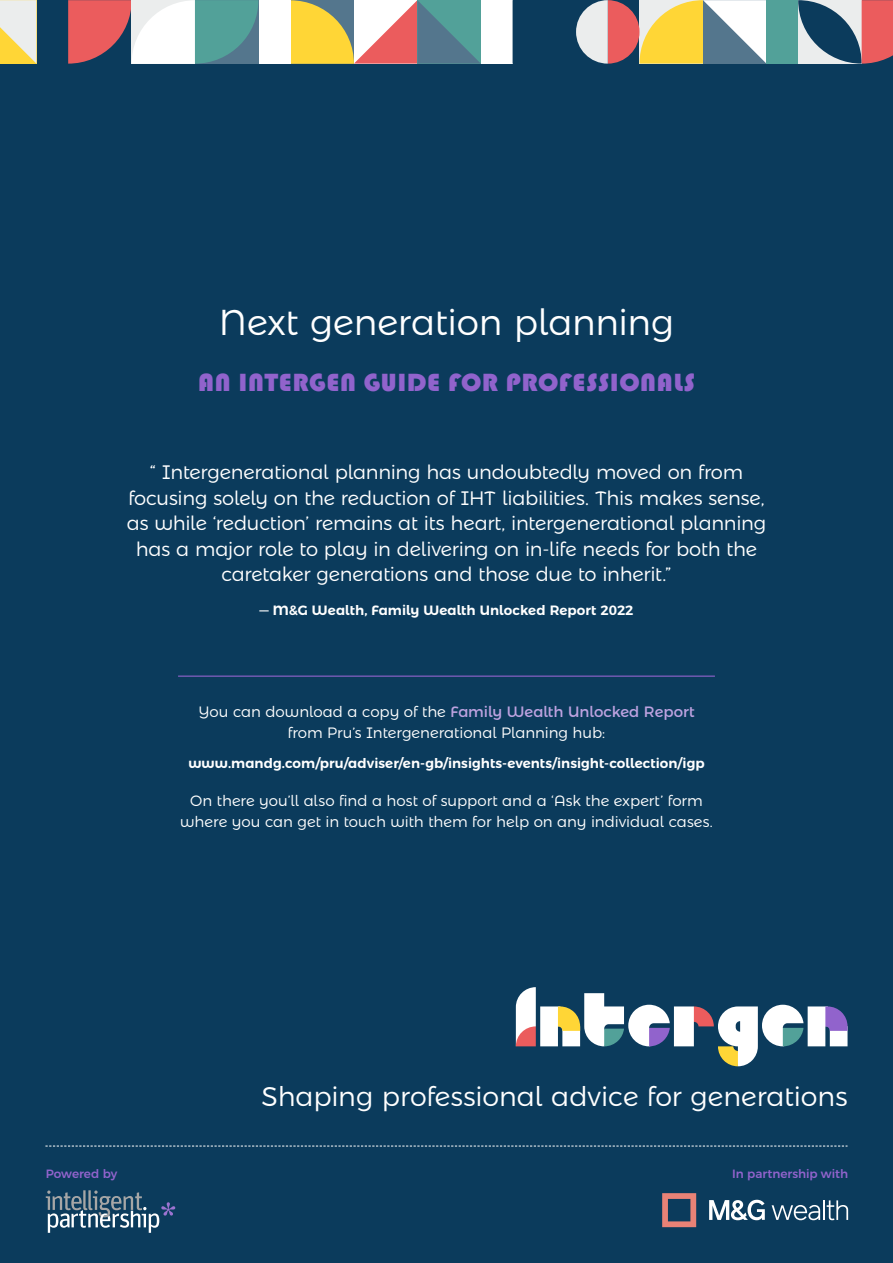
<style>
.page{position:relative;width:893px;height:1263px;background:#0b3b5c}
.page>*{position:absolute;margin:0;border:0;box-sizing:border-box;transform-origin:0 0}
.t1{font:300 36px "Montserrat Alternates";letter-spacing:-.005em;color:#fff}
.t2{font:300 27px "Montserrat Alternates";letter-spacing:-.005em;color:#fff}
.t3{font:25.65px "Bauhaus 93";letter-spacing:.02em;color:#9163cc;scale:1.05 1}
.t4{font:300 19.5px/25.5px "Montserrat Alternates";letter-spacing:-.01em;color:#fff;text-align:center}
.t5{font:300 15px/21px "Montserrat Alternates";letter-spacing:-.005em;color:#fff;text-align:center}
.t6{font:600 13.5px "Montserrat Alternates";letter-spacing:.005em;color:#fff}
.t7{font:500 12px "Montserrat";letter-spacing:-.005em;color:#9163cc}
.s1{font-weight:400}
.s2{font-weight:400;color:#bda2e0}
</style>
<div class="page">
<svg style="left:516px;top:987px;width:331px;height:79px"></svg>
<svg style="left:46px;top:1190px;width:129px;height:43px"></svg>
<svg style="left:45px;top:1146px;width:802px;height:1px"></svg>
<div style="left:481px;top:0;width:32px;height:64px;background:#fff"></div>
<div style="left:259px;top:0;width:31px;height:64px;background:#fff"></div>
<svg style="left:68px;top:0;width:190px;height:64px;background:#ada2a5"></svg>
<svg style="left:290px;top:0;width:191px;height:64px;background:#b5a984"></svg>
<svg style="left:576px;top:0;width:190px;height:64px;background:#c9b692"></svg>
<div style="left:766px;top:0;width:32px;height:64px;background:#52a199"></div>
<svg style="left:798px;top:0;width:95px;height:64px"></svg>
<svg style="left:0;top:0;width:36px;height:64px;background:#f0e6b6"></svg>
<hr style="left:178px;top:676px;width:537px;height:1px;background:#9163cc">
<svg style="left:772px;top:1205px;width:48px;height:15px"></svg>
<hr style="left:823px;top:1200px;width:2px;height:20px;background:#fff">
<svg style="left:827px;top:1200px;width:21px;height:20px"></svg>
<svg style="left:709px;top:1200px;width:56px;height:20px"></svg>
<svg style="left:662px;top:1193px;width:34px;height:34px"></svg>
<h1 class="t1" style="left:219px;top:294px;width:457px">Next generation planning</h1>
<h3 class="t3" style="left:198px;top:368px;width:475px">AN INTERGEN GUIDE FOR PROFESSIONALS</h3>
<p class="t4" style="left:127px;top:458px;width:641px">“ Intergenerational planning has undoubtedly moved on from focusing solely on the reduction of IHT liabilities. This makes sense, as while ‘reduction’ remains at its heart, intergenerational planning has a major role to play in delivering on in-life needs for both the caretaker generations and those due to inherit.”</p>
<p class="t6" style="left:259px;top:599px;width:376px"><span class="s1">—</span> M&amp;G Wealth, Family Wealth Unlocked Report 2022</p>
<p class="t5" style="left:198px;top:700px;width:498px">You can download a copy of the <span class="s2">Family Wealth Unlocked Report </span>from Pru’s Intergenerational Planning hub:</p>
<p class="t6" style="left:188px;top:752px;width:518px">www.mandg.com/pru/adviser/en-gb/insights-events/insight-collection/igp</p>
<p class="t5" style="left:180px;top:789px;width:534px">On there you’ll also find a host of support and a ‘Ask the expert’ form where you can get in touch with them for help on any individual cases.</p>
<h2 class="t2" style="left:261px;top:1075px;width:587px">Shaping professional advice for generations</h2>
<p class="t7" style="left:46px;top:1164px;width:73px">Powered by</p>
<p class="t7" style="left:732px;top:1164px;width:117px">In partnership with</p>
</div>
